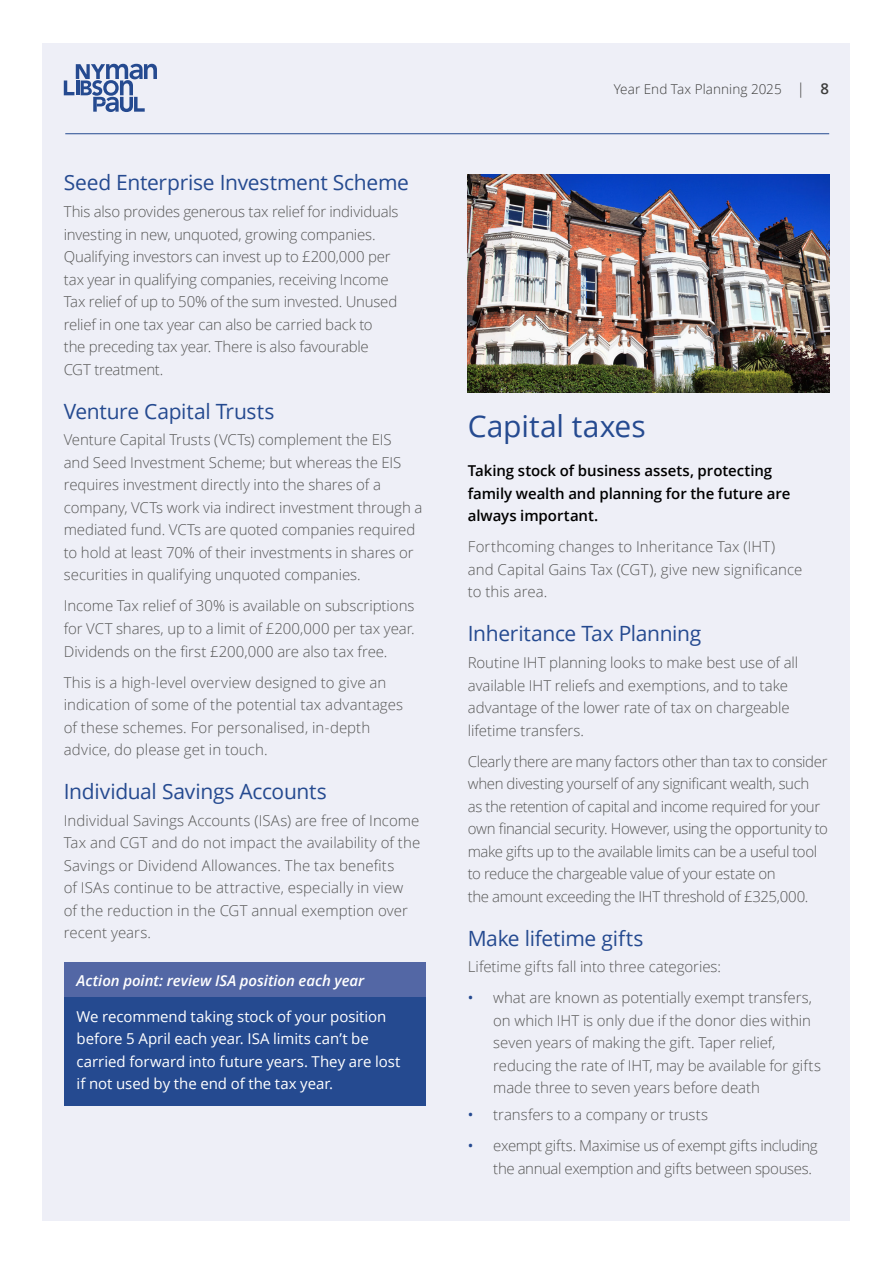
<style>
.page{position:relative;width:893px;height:1263px;background:#fff}
.page>*{position:absolute;margin:0;border:0;box-sizing:border-box;transform-origin:0 0}
.Head2{font:30px "Open Sans";color:#254a90}
.Head3{font:21px "Open Sans";letter-spacing:-.015em;color:#254a90}
.Body{font:300 15px/22.5px "Open Sans";letter-spacing:-.005em;color:#575756}
.Body-2{font:300 15px/22.5px "Open Sans";letter-spacing:-.025em;color:#575756}
.Action_Point_Text{font:15px/22.5px "Open Sans";letter-spacing:-.005em;color:#fff}
.first_para{font:600 15px/22.5px "Open Sans";letter-spacing:-.005em;color:#000}
.Action_Point_Head{font:italic 600 15px "Open Sans";color:#fff}
.t1{font:300 13.5px "Open Sans";letter-spacing:.005em;color:#3c3c3b}
.s1{font-size:15px}
.s2{font-weight:600;font-size:15px}
.s3{font-weight:400;color:#254a90}
</style>
<div class="page">
<div style="left:43px;top:43px;width:807px;height:1177px;background:#eeeff7"></div>
<svg style="left:64px;top:64px;width:93px;height:48px"></svg>
<hr style="left:65px;top:133px;width:764px;height:1px;background:#254a90">
<div style="left:64px;top:962px;width:361px;height:41px;background:#5367a5"></div>
<div style="left:64px;top:997px;width:361px;height:108px;background:#254a90"></div>
<img style="left:468px;top:174px;width:361px;height:219px">
<p class="Head3" style="left:64px;top:168px;width:347px">Seed Enterprise Investment Scheme</p>
<p class="Body" style="left:64px;top:200px;width:336px">This also provides generous tax relief for individuals investing in new, unquoted, growing companies.<br>Qualifying investors can invest up to £200,000 per tax year in qualifying companies, receiving Income Tax relief of up to 50% of the sum invested. Unused relief in one tax year can also be carried back to<br>the preceding tax year. There is also favourable CGT treatment.</p>
<p class="Head3" style="left:64px;top:397px;width:212px">Venture Capital Trusts</p>
<p class="Body" style="left:64px;top:428px;width:360px">Venture Capital Trusts (VCTs) complement the EIS<br>and Seed Investment Scheme; but whereas the EIS requires investment directly into the shares of a company, VCTs work via indirect investment through a mediated fund. VCTs are quoted companies required to hold at least 70% of their investments in shares or securities in qualifying unquoted companies.</p>
<p class="Body" style="left:64px;top:594px;width:353px;text-align:justify">Income Tax relief of 30% is available on subscriptions for VCT shares, up to a limit of £200,000 per tax year.<br>Dividends on the first £200,000 are also tax free.</p>
<p class="Body" style="left:64px;top:670px;width:341px">This is a high-level overview designed to give an indication of some of the potential tax advantages of these schemes. For personalised, in-depth advice, do please get in touch.</p>
<p class="Head3" style="left:64px;top:777px;width:264px">Individual Savings Accounts</p>
<p class="Body" style="left:64px;top:809px;width:358px">Individual Savings Accounts (ISAs) are free of Income Tax and CGT and do not impact the availability of the Savings or Dividend Allowances. The tax benefits<br>of ISAs continue to be attractive, especially in view of the reduction in the CGT annual exemption over recent years.</p>
<p class="Action_Point_Head" style="left:77px;top:970px;width:289px">Action point: review ISA position each year</p>
<p class="Action_Point_Text" style="left:77px;top:1004px;width:326px">We recommend taking stock of your position before 5 April each year. ISA limits can’t be carried forward into future years. They are lost if not used by the end of the tax year.</p>
<p class="t1" style="left:614px;top:79px;width:217px">Year End Tax Planning 2025 <span class="s1">|</span> <span class="s2">8</span></p>
<p class="Head2" style="left:468px;top:405px;width:179px">Capital taxes</p>
<p class="first_para" style="left:468px;top:459px;width:324px">Taking stock of business assets, protecting family wealth and planning for the future are always important.</p>
<p class="Body" style="left:468px;top:535px;width:336px">Forthcoming changes to Inheritance Tax (IHT) and Capital Gains Tax (CGT), give new significance to this area.</p>
<p class="Head3" style="left:468px;top:619px;width:235px">Inheritance Tax Planning</p>
<p class="Body" style="left:468px;top:651px;width:332px">Routine IHT planning looks to make best use of all available IHT reliefs and exemptions, and to take advantage of the lower rate of tax on chargeable lifetime transfers.</p>
<p class="Body-2" style="left:468px;top:749px;width:362px">Clearly there are many factors other than tax to consider when divesting yourself of any significant wealth, such<br>as the retention of capital and income required for your own financial security. However, using the opportunity to make gifts up to the available limits can be a useful tool to reduce the chargeable value of your estate on<br>the amount exceeding the IHT threshold of £325,000.</p>
<p class="Head3" style="left:468px;top:924px;width:177px">Make lifetime gifts</p>
<p class="Body" style="left:468px;top:955px;width:255px">Lifetime gifts fall into three categories:</p>
<p class="Body" style="left:493px;top:986px;width:329px;text-indent:-26px"><span class="s3">•</span> what are known as potentially exempt transfers, on which IHT is only due if the donor dies within seven years of making the gift. Taper relief, reducing the rate of IHT, may be available for gifts made three to seven years before death</p>
<p class="Body" style="left:468px;top:1103px;width:242px"><span class="s3">•</span> transfers to a company or trusts</p>
<p class="Body-2" style="left:493px;top:1134px;width:326px;text-indent:-26px"><span class="s3">•</span> exempt gifts. Maximise us of exempt gifts including the annual exemption and gifts between spouses.</p>
</div>
